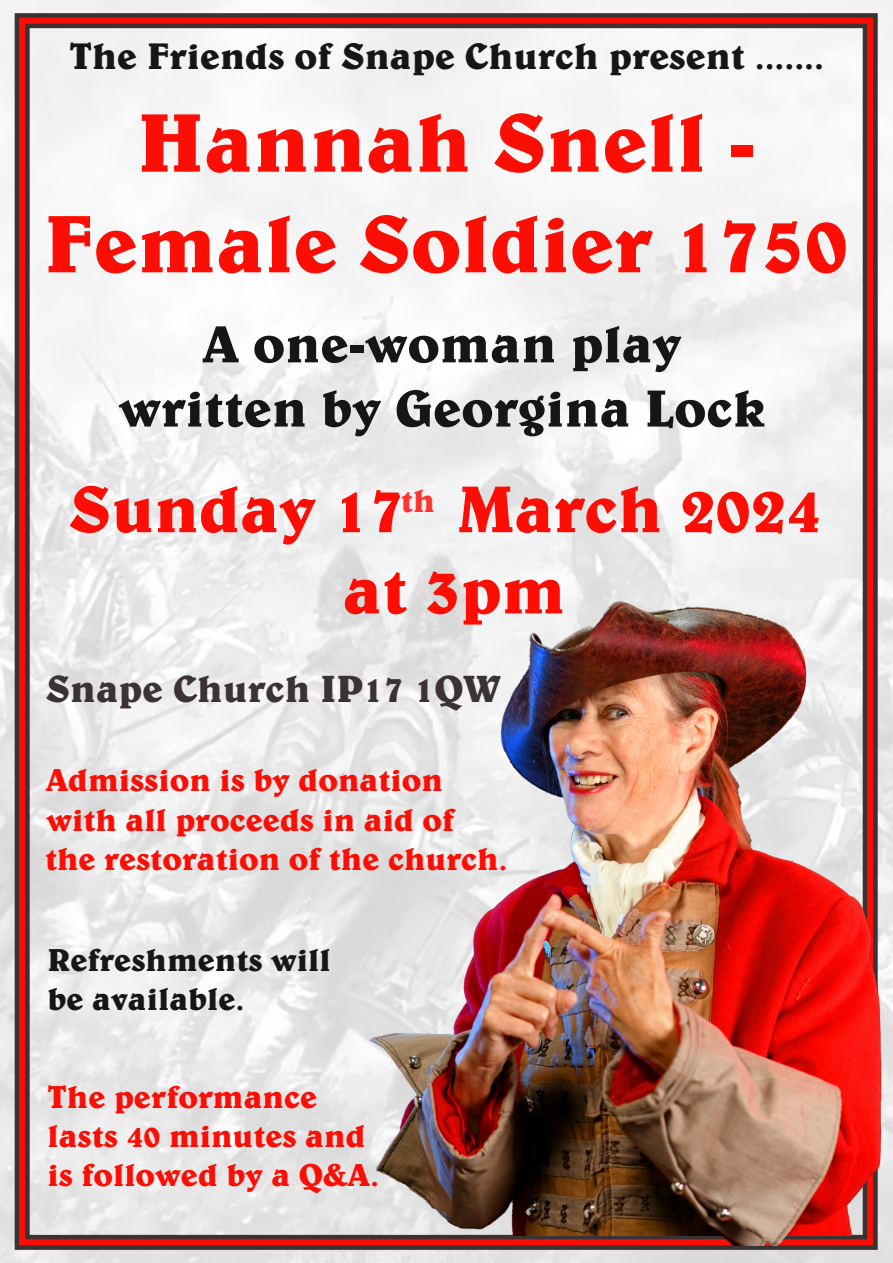
<style>
.page{position:relative;width:893px;height:1263px;background:#fff}
.page>*{position:absolute;margin:0;border:0;box-sizing:border-box;transform-origin:0 0}
.t1{font:700 84.15px "Belwe BT";color:#fe0d04}
.t2{font:700 82.5px "Belwe BT";color:#fe0d04}
.t3{font:700 66.9px/81.3px "Belwe BT";color:#fe0d04;text-align:center}
.t4{font:700 52.8px/64.2px "Belwe BT";color:#151616;text-align:center}
.t5{font:700 38.4px "Belwe BT";color:#3b3233}
.t6{font:700 37.5px "Belwe BT";color:#151616}
.t7{font:700 32.7px "Belwe BT";color:#fd332f}
.t8{font:700 32.25px/39.2px "Belwe BT";color:#fe0d04}
.t9{font:700 32.25px/39.2px "Belwe BT";color:#151616}
</style>
<div class="page">
<img style="left:0;top:0;width:893px;height:1263px">
<div style="left:15px;top:13px;width:863px;height:1237px;border:15px solid #3b3233"></div>
<div style="left:19px;top:18px;width:854px;height:1227px;border:6px solid #fe0d04"></div>
<img style="left:355px;top:582px;width:538px;height:653px">
<img style="left:709px;top:1190px;width:88px;height:55px">
<p class="t6" style="left:70px;top:40px;width:756px">The Friends of Snape Church present .......</p>
<h1 class="t1" style="left:137px;top:108px;width:619px">Hannah Snell -</h1>
<h2 class="t2" style="left:44px;top:210px;width:805px">Female Soldier 1750</h2>
<h3 class="t4" style="left:119px;top:316px;width:648px">A one-woman play written by Georgina Lock</h3>
<h3 class="t3" style="left:69px;top:474px;width:753px">Sunday 17 March 2024 at 3pm</h3>
<p class="t7" style="left:401px;top:487px;width:36px">th</p>
<p class="t5" style="left:46px;top:673px;width:456px">Snape Church IP17 1QW</p>
<p class="t8" style="left:45px;top:763px;width:464px">Admission is by donation with all proceeds in aid of the restoration of the church.</p>
<p class="t9" style="left:47px;top:943px;width:285px">Refreshments will be available.</p>
<p class="t8" style="left:47px;top:1080px;width:333px">The performance lasts 40 minutes and is followed by a Q&amp;A.</p>
</div>
